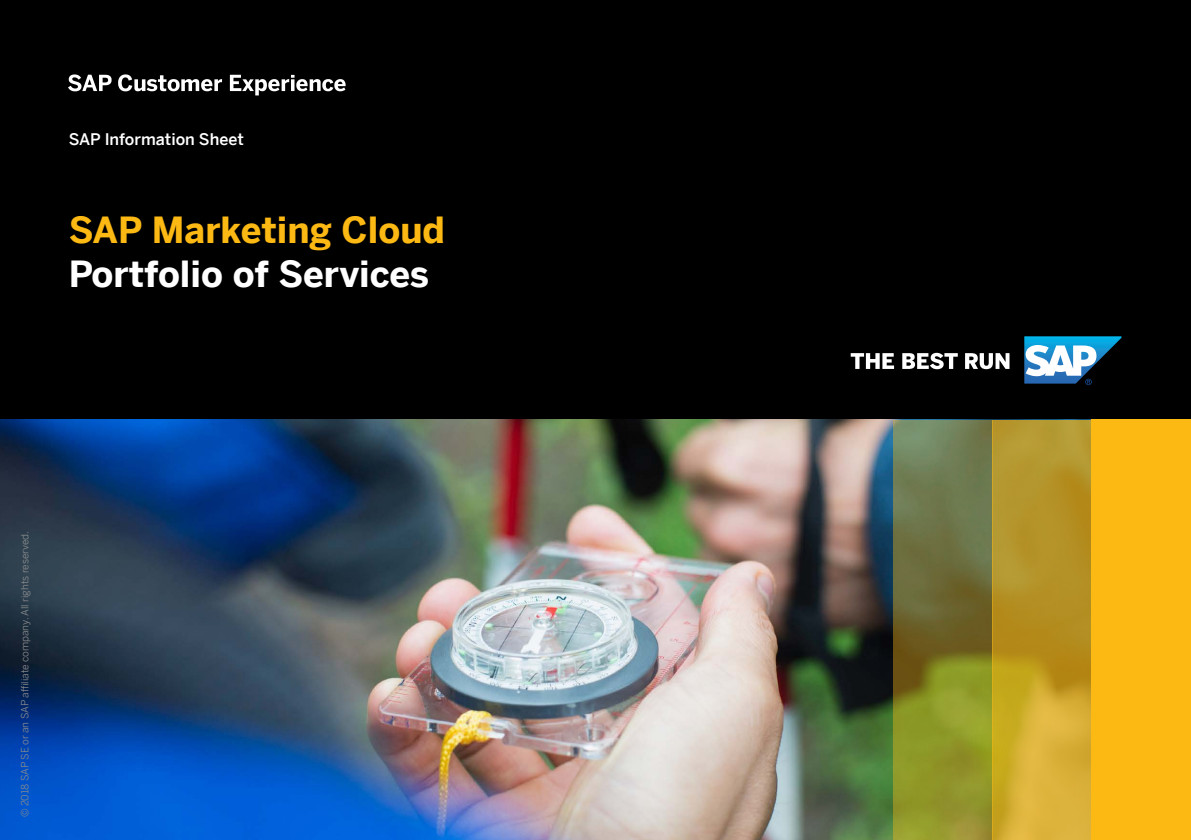
<style>
.page{position:relative;width:1191px;height:840px;background:#fff}
.page>*{position:absolute;margin:0;border:0;box-sizing:border-box;transform-origin:0 0}
.t1{font:700 36px "Benton Sans";color:#fff}
.t2{font:700 36px "Benton Sans";color:#fdb913}
.t3{font:500 16px "Benton Sans";color:#fff}
.t4{font:10px "Benton Sans";color:#8a8c8e}
</style>
<div class="page">
<div style="left:0;top:0;width:1191px;height:420px;background:#000"></div>
<img style="left:0;top:420px;width:893px;height:419px">
<div style="left:1091px;top:420px;width:100px;height:419px;background:#fdb913"></div>
<svg style="left:992px;top:420px;width:99px;height:419px"></svg>
<svg style="left:893px;top:420px;width:99px;height:419px"></svg>
<svg style="left:68px;top:74px;width:44px;height:17px"></svg>
<svg style="left:118px;top:74px;width:104px;height:17px"></svg>
<svg style="left:230px;top:75px;width:116px;height:20px"></svg>
<svg style="left:850px;top:352px;width:159px;height:17px"></svg>
<svg style="left:1024px;top:336px;width:97px;height:49px"></svg>
<h2 class="t3" style="left:69px;top:125px;width:177px">SAP Information Sheet</h2>
<h1 class="t2" style="left:69px;top:198px;width:378px">SAP Marketing Cloud</h1>
<h1 class="t1" style="left:69px;top:242px;width:362px">Portfolio of Services</h1>
<p class="t4" style="left:16px;top:816px;width:288px;rotate:-90deg">© 2018 SAP SE or an SAP affiliate company. All rights reserved.</p>
</div>
